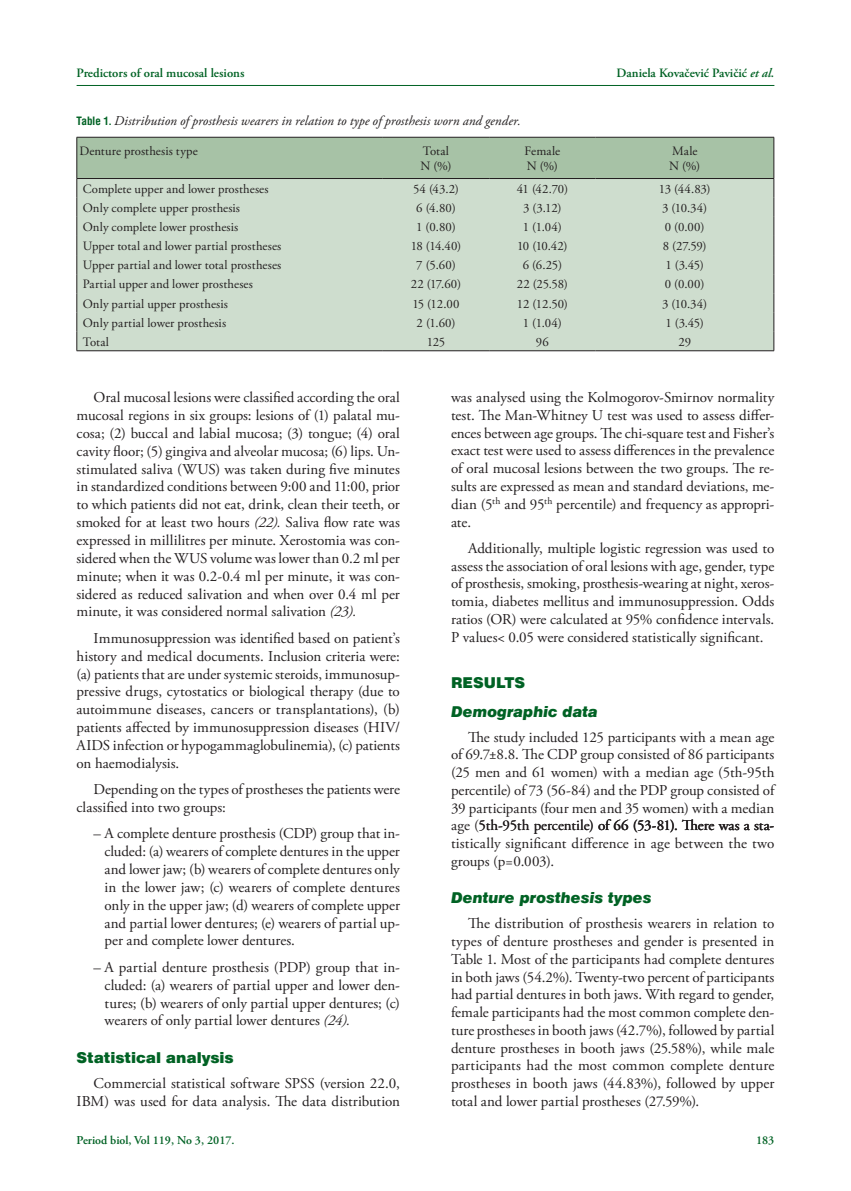
<style>
.page{position:relative;width:851px;height:1191px;background:#fff}
.page>*{position:absolute;margin:0;border:0;box-sizing:border-box;transform-origin:0 0}
.Body_Text{font:15px/17.9px "Adobe Garamond Pro";color:#231f20;text-align:justify}
.poglavlje_2{font:italic 900 15px "Swiss 721 BT";color:#006224}
.poglavlje_2-2{font:900 15px "Swiss 721 BT";letter-spacing:-.005em;color:#006224}
.poglavlje_1{font:900 15px "Swiss 721 BT";letter-spacing:.005em;color:#006224}
.slika_potpis{font:italic 13.5px "Adobe Garamond Pro";letter-spacing:.005em;color:#231f20}
.table_1_centar{font:12.75px "Adobe Garamond Pro";color:#231f20}
.zaglavlje{font:600 12.75px "Adobe Garamond Pro";color:#006224}
.podnozje{font:600 12px "Adobe Garamond Pro";color:#006224}
.s1{font-style:italic}
.s2{font-family:"Swiss 721 BT";font-weight:700;font-style:normal;font-stretch:condensed;font-size:11.25px;color:#006224}
</style>
<div class="page">
<hr style="left:77px;top:85px;width:697px;height:1px;background:#006224">
<svg style="left:77px;top:138px;width:697px;height:212px;background:#c6d7c6"></svg>
<hr style="left:77px;top:350px;width:306px;height:1px;background:#231f20">
<hr style="left:383px;top:350px;width:106px;height:1px;background:#231f20">
<hr style="left:489px;top:350px;width:106px;height:1px;background:#231f20">
<hr style="left:595px;top:350px;width:179px;height:1px;background:#231f20">
<hr style="left:77px;top:137px;width:306px;height:1px;background:#231f20">
<hr style="left:77px;top:137px;width:1px;height:41px;background:#231f20">
<hr style="left:383px;top:137px;width:106px;height:1px;background:#231f20">
<hr style="left:489px;top:137px;width:106px;height:1px;background:#231f20">
<hr style="left:595px;top:137px;width:179px;height:1px;background:#231f20">
<hr style="left:773px;top:137px;width:1px;height:41px;background:#231f20">
<hr style="left:77px;top:178px;width:306px;height:1px;background:#231f20">
<hr style="left:383px;top:178px;width:106px;height:1px;background:#231f20">
<hr style="left:489px;top:178px;width:106px;height:1px;background:#231f20">
<hr style="left:595px;top:178px;width:179px;height:1px;background:#231f20">
<p class="zaglavlje" style="left:77px;top:65px;width:169px">Predictors of oral mucosal lesions</p>
<p class="zaglavlje" style="left:616px;top:65px;width:159px">Daniela Kovačević Pavičić <span class="s1">et al.</span></p>
<p class="slika_potpis" style="left:77px;top:112px;width:446px"><span class="s2">Table 1.</span> Distribution of prosthesis wearers in relation to type of prosthesis worn and gender.</p>
<p class="table_1_centar" style="left:79px;top:143px;width:120px">Denture prosthesis type</p>
<p class="table_1_centar" style="left:423px;top:143px;width:28px">Total</p>
<p class="table_1_centar" style="left:420px;top:158px;width:33px">N (%)</p>
<p class="table_1_centar" style="left:524px;top:143px;width:37px">Female</p>
<p class="table_1_centar" style="left:526px;top:158px;width:33px">N (%)</p>
<p class="table_1_centar" style="left:672px;top:143px;width:27px">Male</p>
<p class="table_1_centar" style="left:669px;top:158px;width:33px">N (%)</p>
<p class="table_1_centar" style="left:83px;top:181px;width:187px">Complete upper and lower prostheses</p>
<p class="table_1_centar" style="left:413px;top:181px;width:47px">54 (43.2)</p>
<p class="table_1_centar" style="left:516px;top:181px;width:53px">41 (42.70)</p>
<p class="table_1_centar" style="left:658px;top:181px;width:53px">13 (44.83)</p>
<p class="table_1_centar" style="left:83px;top:200px;width:159px">Only complete upper prosthesis</p>
<p class="table_1_centar" style="left:416px;top:200px;width:41px">6 (4.80)</p>
<p class="table_1_centar" style="left:523px;top:200px;width:40px">3 (3.12)</p>
<p class="table_1_centar" style="left:662px;top:200px;width:47px">3 (10.34)</p>
<p class="table_1_centar" style="left:83px;top:219px;width:157px">Only complete lower prosthesis</p>
<p class="table_1_centar" style="left:416px;top:219px;width:41px">1 (0.80)</p>
<p class="table_1_centar" style="left:523px;top:219px;width:41px">1 (1.04)</p>
<p class="table_1_centar" style="left:664px;top:219px;width:41px">0 (0.00)</p>
<p class="table_1_centar" style="left:83px;top:238px;width:200px">Upper total and lower partial prostheses</p>
<p class="table_1_centar" style="left:410px;top:238px;width:52px">18 (14.40)</p>
<p class="table_1_centar" style="left:517px;top:238px;width:52px">10 (10.42)</p>
<p class="table_1_centar" style="left:662px;top:238px;width:45px">8 (27.59)</p>
<p class="table_1_centar" style="left:83px;top:257px;width:200px">Upper partial and lower total prostheses</p>
<p class="table_1_centar" style="left:416px;top:257px;width:41px">7 (5.60)</p>
<p class="table_1_centar" style="left:522px;top:257px;width:41px">6 (6.25)</p>
<p class="table_1_centar" style="left:665px;top:257px;width:40px">1 (3.45)</p>
<p class="table_1_centar" style="left:83px;top:277px;width:172px">Partial upper and lower prostheses</p>
<p class="table_1_centar" style="left:411px;top:277px;width:52px">22 (17.60)</p>
<p class="table_1_centar" style="left:516px;top:277px;width:53px">22 (25.58)</p>
<p class="table_1_centar" style="left:664px;top:277px;width:41px">0 (0.00)</p>
<p class="table_1_centar" style="left:83px;top:296px;width:147px">Only partial upper prosthesis</p>
<p class="table_1_centar" style="left:412px;top:296px;width:49px">15 (12.00</p>
<p class="table_1_centar" style="left:516px;top:296px;width:53px">12 (12.50)</p>
<p class="table_1_centar" style="left:662px;top:296px;width:47px">3 (10.34)</p>
<p class="table_1_centar" style="left:83px;top:315px;width:145px">Only partial lower prosthesis</p>
<p class="table_1_centar" style="left:416px;top:315px;width:40px">2 (1.60)</p>
<p class="table_1_centar" style="left:523px;top:315px;width:41px">1 (1.04)</p>
<p class="table_1_centar" style="left:665px;top:315px;width:40px">1 (3.45)</p>
<p class="table_1_centar" style="left:83px;top:334px;width:28px">Total</p>
<p class="table_1_centar" style="left:426px;top:334px;width:20px">125</p>
<p class="table_1_centar" style="left:536px;top:334px;width:14px">96</p>
<p class="table_1_centar" style="left:678px;top:334px;width:14px">29</p>
<p class="Body_Text" style="left:77px;top:389px;width:325px;text-indent:17px">Oral mucosal lesions were classified according the oral mucosal regions in six groups: lesions of (1) palatal mu&shy;cosa; (2) buccal and labial mucosa; (3) tongue; (4) oral cavity floor; (5) gingiva and alveolar mucosa; (6) lips. Un&shy;stimulated saliva (WUS) was taken during five minutes in standardized conditions between 9:00 and 11:00, prior to which patients did not eat, drink, clean their teeth, or smoked for at least two hours <span class="s1">(22).</span> Saliva flow rate was expressed in millilitres per minute. Xerostomia was con&shy;sidered when the WUS volume was lower than 0.2 ml per minute; when it was 0.2-0.4 ml per minute, it was con&shy;sidered as reduced salivation and when over 0.4 ml per minute, it was considered normal salivation <span class="s1">(23).</span></p>
<p class="Body_Text" style="left:77px;top:629px;width:325px;text-indent:17px">Immunosuppression was identified based on patient’s history and medical documents. Inclusion criteria were: (a) patients that are under systemic steroids, immunosup&shy;pressive drugs, cytostatics or biological therapy (due to autoimmune diseases, cancers or transplantations), (b) patients affected by immunosuppression diseases (HIV/ AIDS infection or hypogammaglobulinemia), (c) patients on haemodialysis.</p>
<p class="Body_Text" style="left:77px;top:781px;width:325px;text-indent:17px">Depending on the types of prostheses the patients were classified into two groups:</p>
<p class="Body_Text" style="left:105px;top:825px;width:297px;text-indent:-11px">– A complete denture prosthesis (CDP) group that in&shy;cluded: (a) wearers of complete dentures in the upper and lower jaw; (b) wearers of complete dentures only in the lower jaw; (c) wearers of complete dentures only in the upper jaw; (d) wearers of complete upper and partial lower dentures; (e) wearers of partial up&shy;per and complete lower dentures.</p>
<p class="Body_Text" style="left:105px;top:958px;width:297px;text-indent:-11px">– A partial denture prosthesis (PDP) group that in&shy;cluded: (a) wearers of partial upper and lower den&shy;tures; (b) wearers of only partial upper dentures; (c) wearers of only partial lower dentures <span class="s1">(24).</span></p>
<p class="poglavlje_2-2" style="left:77px;top:1048px;width:159px">Statistical analysis</p>
<p class="Body_Text" style="left:77px;top:1075px;width:325px;text-align:right">Commercial statistical software SPSS (version 22.0,<br>IBM) was used for data analysis. The data distribution</p>
<p class="Body_Text" style="left:451px;top:389px;width:325px">was analysed using the Kolmogorov-Smirnov normality test. The Man-Whitney U test was used to assess differ&shy;ences between age groups. The chi-square test and Fisher’s exact test were used to assess differences in the prevalence of oral mucosal lesions between the two groups. The re&shy;sults are expressed as mean and standard deviations, me&shy;dian (5<sup>th</sup> and 95<sup>th</sup> percentile) and frequency as appropri&shy;ate.</p>
<p class="Body_Text" style="left:451px;top:539px;width:325px;text-indent:17px">Additionally, multiple logistic regression was used to assess the association of oral lesions with age, gender, type of prosthesis, smoking, prosthesis-wearing at night, xeros&shy;tomia, diabetes mellitus and immunosuppression. Odds ratios (OR) were calculated at 95% confidence intervals.<br>P values&lt; 0.05 were considered statistically significant.</p>
<p class="poglavlje_1" style="left:451px;top:673px;width:76px">RESULTS</p>
<p class="poglavlje_2" style="left:451px;top:702px;width:148px">Demographic data</p>
<p class="Body_Text" style="left:451px;top:728px;width:325px;text-indent:17px">The study included 125 participants with a mean age of 69.7±8.8. The CDP group consisted of 86 participants (25 men and 61 women) with a median age (5th-95th percentile) of 73 (56-84) and the PDP group consisted of 39 participants (four men and 35 women) with a median age (5th-95th percentile) of 66 (53-81). There was a sta&shy;tistically significant difference in age between the two groups (p=0.003).</p>
<p class="poglavlje_2" style="left:451px;top:889px;width:202px">Denture prosthesis types</p>
<p class="Body_Text" style="left:451px;top:915px;width:325px;text-indent:17px">The distribution of prosthesis wearers in relation to types of denture prostheses and gender is presented in Table 1. Most of the participants had complete dentures in both jaws (54.2%). Twenty-two percent of participants had partial dentures in both jaws. With regard to gender, female participants had the most common complete den&shy;ture prostheses in booth jaws (42.7%), followed by partial denture prostheses in booth jaws (25.58%), while male participants had the most common complete denture prostheses in booth jaws (44.83%), followed by upper total and lower partial prostheses (27.59%).</p>
<p class="podnozje" style="left:77px;top:1133px;width:159px">Period biol, Vol 119, No 3, 2017.</p>
<p class="podnozje" style="left:755px;top:1133px;width:20px">183</p>
</div>
